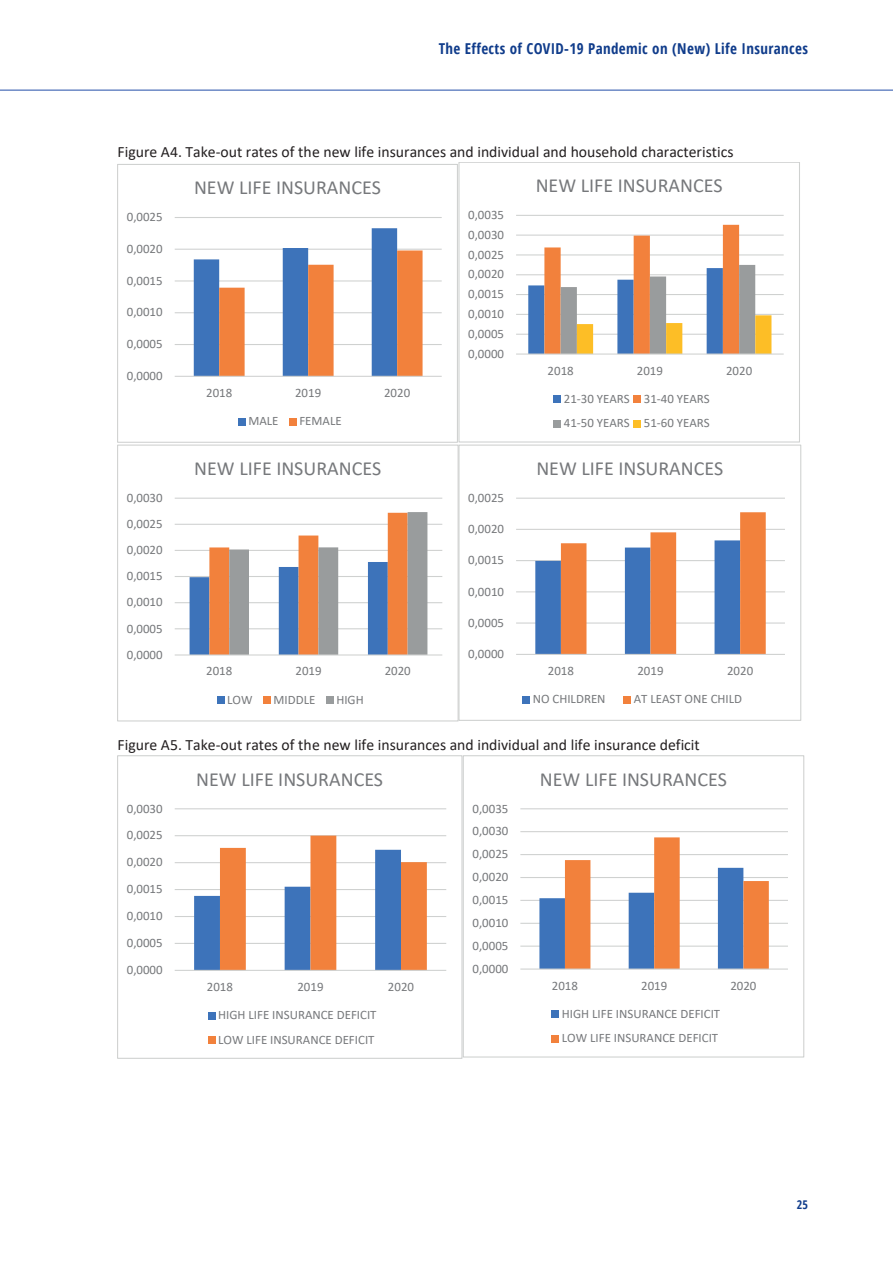
<style>
.page{position:relative;width:893px;height:1263px;background:#fff}
.page>*{position:absolute;margin:0;border:0;box-sizing:border-box;transform-origin:0 0}
.t1{font:19.95px "Calibri";color:#76787b}
.t2{font:15.75px "Calibri";color:#231f20}
.t3{font:700 condensed 15px "Open Sans";letter-spacing:.025em;color:#103c8b}
.t4{font:12.9px/24.2px "Calibri";color:#76787b}
.t5{font:700 condensed 12px "Open Sans";color:#103c8b}
</style>
<div class="page">
<hr style="left:0;top:89px;width:893px;height:2px;background:#6c89c5">
<hr style="left:175px;top:344px;width:267px;height:1px;background:#cfd1d0">
<hr style="left:175px;top:312px;width:267px;height:1px;background:#cfd1d0">
<hr style="left:175px;top:280px;width:267px;height:1px;background:#cfd1d0">
<hr style="left:175px;top:249px;width:267px;height:1px;background:#cfd1d0">
<hr style="left:175px;top:217px;width:267px;height:1px;background:#cfd1d0">
<svg style="left:194px;top:228px;width:229px;height:148px"></svg>
<hr style="left:175px;top:376px;width:267px;height:1px;background:#cfd1d0">
<div style="left:238px;top:418px;width:7px;height:7px;background:#3d73ba"></div>
<div style="left:289px;top:418px;width:7px;height:7px;background:#f2813c"></div>
<div style="left:117px;top:164px;width:341px;height:279px;border:1px solid #cfd1d0"></div>
<hr style="left:516px;top:334px;width:268px;height:1px;background:#cfd1d0">
<hr style="left:516px;top:314px;width:268px;height:1px;background:#cfd1d0">
<hr style="left:516px;top:294px;width:268px;height:1px;background:#cfd1d0">
<hr style="left:516px;top:274px;width:268px;height:1px;background:#cfd1d0">
<hr style="left:516px;top:254px;width:268px;height:1px;background:#cfd1d0">
<hr style="left:516px;top:235px;width:268px;height:1px;background:#cfd1d0">
<hr style="left:516px;top:215px;width:268px;height:1px;background:#cfd1d0">
<svg style="left:528px;top:225px;width:243px;height:128px"></svg>
<hr style="left:516px;top:353px;width:268px;height:2px;background:#cfd1d0">
<div style="left:554px;top:396px;width:7px;height:7px;background:#3d73ba"></div>
<div style="left:634px;top:396px;width:7px;height:7px;background:#f2813c"></div>
<div style="left:554px;top:420px;width:7px;height:7px;background:#999c9d"></div>
<div style="left:634px;top:420px;width:7px;height:7px;background:#fdbe26"></div>
<div style="left:458px;top:162px;width:342px;height:280px;border:1px solid #cfd1d0"></div>
<hr style="left:175px;top:628px;width:267px;height:1px;background:#cfd1d0">
<hr style="left:175px;top:602px;width:267px;height:1px;background:#cfd1d0">
<hr style="left:175px;top:576px;width:267px;height:1px;background:#cfd1d0">
<hr style="left:175px;top:550px;width:267px;height:1px;background:#cfd1d0">
<hr style="left:175px;top:524px;width:267px;height:1px;background:#cfd1d0">
<hr style="left:175px;top:498px;width:267px;height:1px;background:#cfd1d0">
<svg style="left:190px;top:512px;width:237px;height:142px"></svg>
<hr style="left:175px;top:654px;width:267px;height:1px;background:#cfd1d0">
<div style="left:217px;top:697px;width:7px;height:7px;background:#3d73ba"></div>
<div style="left:263px;top:697px;width:8px;height:7px;background:#f2813c"></div>
<div style="left:326px;top:697px;width:7px;height:7px;background:#999c9d"></div>
<div style="left:117px;top:445px;width:342px;height:276px;border:1px solid #cfd1d0"></div>
<hr style="left:516px;top:622px;width:269px;height:2px;background:#cfd1d0">
<hr style="left:516px;top:591px;width:269px;height:1px;background:#cfd1d0">
<hr style="left:516px;top:560px;width:269px;height:1px;background:#cfd1d0">
<hr style="left:516px;top:529px;width:269px;height:1px;background:#cfd1d0">
<hr style="left:516px;top:498px;width:269px;height:1px;background:#cfd1d0">
<svg style="left:535px;top:512px;width:231px;height:142px"></svg>
<hr style="left:516px;top:654px;width:269px;height:1px;background:#cfd1d0">
<div style="left:523px;top:696px;width:7px;height:7px;background:#3d73ba"></div>
<div style="left:624px;top:696px;width:7px;height:7px;background:#f2813c"></div>
<div style="left:458px;top:445px;width:343px;height:276px;border:1px solid #cfd1d0"></div>
<hr style="left:175px;top:943px;width:271px;height:1px;background:#cfd1d0">
<hr style="left:175px;top:916px;width:271px;height:1px;background:#cfd1d0">
<hr style="left:175px;top:889px;width:271px;height:1px;background:#cfd1d0">
<hr style="left:175px;top:862px;width:271px;height:1px;background:#cfd1d0">
<hr style="left:175px;top:835px;width:271px;height:1px;background:#cfd1d0">
<hr style="left:175px;top:808px;width:271px;height:1px;background:#cfd1d0">
<svg style="left:194px;top:836px;width:233px;height:134px"></svg>
<hr style="left:175px;top:970px;width:271px;height:1px;background:#cfd1d0">
<div style="left:208px;top:1012px;width:7px;height:7px;background:#3d73ba"></div>
<div style="left:208px;top:1036px;width:7px;height:7px;background:#f2813c"></div>
<div style="left:117px;top:756px;width:345px;height:303px;border:1px solid #cfd1d0"></div>
<hr style="left:520px;top:945px;width:268px;height:2px;background:#cfd1d0">
<hr style="left:520px;top:923px;width:268px;height:1px;background:#cfd1d0">
<hr style="left:520px;top:900px;width:268px;height:1px;background:#cfd1d0">
<hr style="left:520px;top:877px;width:268px;height:1px;background:#cfd1d0">
<hr style="left:520px;top:854px;width:268px;height:1px;background:#cfd1d0">
<hr style="left:520px;top:831px;width:268px;height:1px;background:#cfd1d0">
<hr style="left:520px;top:808px;width:268px;height:1px;background:#cfd1d0">
<svg style="left:539px;top:837px;width:230px;height:131px"></svg>
<hr style="left:520px;top:968px;width:268px;height:1px;background:#cfd1d0">
<div style="left:552px;top:1011px;width:7px;height:7px;background:#3d73ba"></div>
<div style="left:552px;top:1035px;width:7px;height:7px;background:#f2813c"></div>
<div style="left:463px;top:756px;width:341px;height:301px;border:1px solid #cfd1d0"></div>
<p class="t3" style="left:439px;top:38px;width:371px">The Effects of COVID-19 Pandemic on (New) Life Insurances</p>
<p class="t2" style="left:118px;top:140px;width:617px">Figure A4. Take‐out rates of the new life insurances and individual and household characteristics</p>
<p class="t4" style="left:127px;top:204px;width:37px">0,0025</p>
<p class="t4" style="left:127px;top:236px;width:37px">0,0020</p>
<p class="t4" style="left:127px;top:268px;width:37px">0,0015</p>
<p class="t4" style="left:127px;top:300px;width:37px">0,0010</p>
<p class="t4" style="left:127px;top:331px;width:37px">0,0005</p>
<p class="t4" style="left:127px;top:363px;width:37px">0,0000</p>
<p class="t4" style="left:127px;top:485px;width:37px">0,0030</p>
<p class="t4" style="left:127px;top:511px;width:37px">0,0025</p>
<p class="t4" style="left:127px;top:537px;width:37px">0,0020</p>
<p class="t4" style="left:127px;top:564px;width:37px">0,0015</p>
<p class="t4" style="left:127px;top:590px;width:37px">0,0010</p>
<p class="t4" style="left:127px;top:616px;width:37px">0,0005</p>
<p class="t4" style="left:127px;top:642px;width:37px">0,0000</p>
<h1 class="t1" style="left:194px;top:174px;width:188px">NEW LIFE INSURANCES</h1>
<p class="t4" style="left:206px;top:380px;width:28px">2018</p>
<p class="t4" style="left:295px;top:380px;width:28px">2019</p>
<p class="t4" style="left:384px;top:380px;width:28px">2020</p>
<p class="t4" style="left:248px;top:409px;width:32px">MALE</p>
<p class="t4" style="left:299px;top:409px;width:44px">FEMALE</p>
<h1 class="t1" style="left:194px;top:454px;width:188px">NEW LIFE INSURANCES</h1>
<p class="t4" style="left:206px;top:659px;width:28px">2018</p>
<p class="t4" style="left:295px;top:659px;width:28px">2019</p>
<p class="t4" style="left:385px;top:659px;width:28px">2020</p>
<p class="t4" style="left:227px;top:687px;width:27px">LOW</p>
<p class="t4" style="left:274px;top:687px;width:43px">MIDDLE</p>
<p class="t4" style="left:336px;top:687px;width:29px">HIGH</p>
<p class="t4" style="left:468px;top:202px;width:37px">0,0035</p>
<p class="t4" style="left:468px;top:222px;width:37px">0,0030</p>
<p class="t4" style="left:468px;top:242px;width:37px">0,0025</p>
<p class="t4" style="left:468px;top:262px;width:37px">0,0020</p>
<p class="t4" style="left:468px;top:282px;width:37px">0,0015</p>
<p class="t4" style="left:468px;top:301px;width:37px">0,0010</p>
<p class="t4" style="left:468px;top:321px;width:37px">0,0005</p>
<p class="t4" style="left:468px;top:341px;width:37px">0,0000</p>
<p class="t4" style="left:468px;top:485px;width:37px">0,0025</p>
<p class="t4" style="left:468px;top:516px;width:37px">0,0020</p>
<p class="t4" style="left:468px;top:548px;width:37px">0,0015</p>
<p class="t4" style="left:468px;top:579px;width:37px">0,0010</p>
<p class="t4" style="left:468px;top:610px;width:37px">0,0005</p>
<p class="t4" style="left:468px;top:641px;width:37px">0,0000</p>
<h1 class="t1" style="left:536px;top:172px;width:188px">NEW LIFE INSURANCES</h1>
<p class="t4" style="left:548px;top:358px;width:28px">2018</p>
<p class="t4" style="left:637px;top:358px;width:28px">2019</p>
<p class="t4" style="left:726px;top:358px;width:28px">2020</p>
<p class="t4" style="left:564px;top:386px;width:147px">21‐30 YEARS 31‐40 YEARS<br>41‐50 YEARS 51‐60 YEARS</p>
<h1 class="t1" style="left:536px;top:454px;width:188px">NEW LIFE INSURANCES</h1>
<p class="t4" style="left:548px;top:658px;width:28px">2018</p>
<p class="t4" style="left:637px;top:658px;width:28px">2019</p>
<p class="t4" style="left:727px;top:658px;width:28px">2020</p>
<p class="t4" style="left:533px;top:687px;width:74px">NO CHILDREN</p>
<p class="t4" style="left:634px;top:687px;width:110px">AT LEAST ONE CHILD</p>
<p class="t2" style="left:118px;top:734px;width:584px">Figure A5. Take‐out rates of the new life insurances and individual and life insurance deficit</p>
<p class="t4" style="left:127px;top:796px;width:37px">0,0030</p>
<p class="t4" style="left:127px;top:823px;width:37px">0,0025</p>
<p class="t4" style="left:127px;top:850px;width:37px">0,0020</p>
<p class="t4" style="left:127px;top:877px;width:37px">0,0015</p>
<p class="t4" style="left:127px;top:903px;width:37px">0,0010</p>
<p class="t4" style="left:127px;top:930px;width:37px">0,0005</p>
<p class="t4" style="left:127px;top:957px;width:37px">0,0000</p>
<h1 class="t1" style="left:196px;top:765px;width:188px">NEW LIFE INSURANCES</h1>
<p class="t4" style="left:207px;top:974px;width:28px">2018</p>
<p class="t4" style="left:297px;top:974px;width:28px">2019</p>
<p class="t4" style="left:388px;top:974px;width:28px">2020</p>
<p class="t4" style="left:218px;top:1003px;width:160px">HIGH LIFE INSURANCE DEFICIT<br>LOW LIFE INSURANCE DEFICIT</p>
<p class="t4" style="left:473px;top:796px;width:37px">0,0035</p>
<p class="t4" style="left:473px;top:819px;width:37px">0,0030</p>
<p class="t4" style="left:473px;top:842px;width:37px">0,0025</p>
<p class="t4" style="left:473px;top:864px;width:37px">0,0020</p>
<p class="t4" style="left:473px;top:887px;width:37px">0,0015</p>
<p class="t4" style="left:473px;top:910px;width:37px">0,0010</p>
<p class="t4" style="left:473px;top:933px;width:37px">0,0005</p>
<p class="t4" style="left:473px;top:956px;width:37px">0,0000</p>
<h1 class="t1" style="left:540px;top:765px;width:188px">NEW LIFE INSURANCES</h1>
<p class="t4" style="left:552px;top:973px;width:28px">2018</p>
<p class="t4" style="left:641px;top:973px;width:28px">2019</p>
<p class="t4" style="left:730px;top:973px;width:28px">2020</p>
<p class="t4" style="left:562px;top:1001px;width:160px">HIGH LIFE INSURANCE DEFICIT<br>LOW LIFE INSURANCE DEFICIT</p>
<p class="t5" style="left:797px;top:1196px;width:13px">25</p>
</div>
